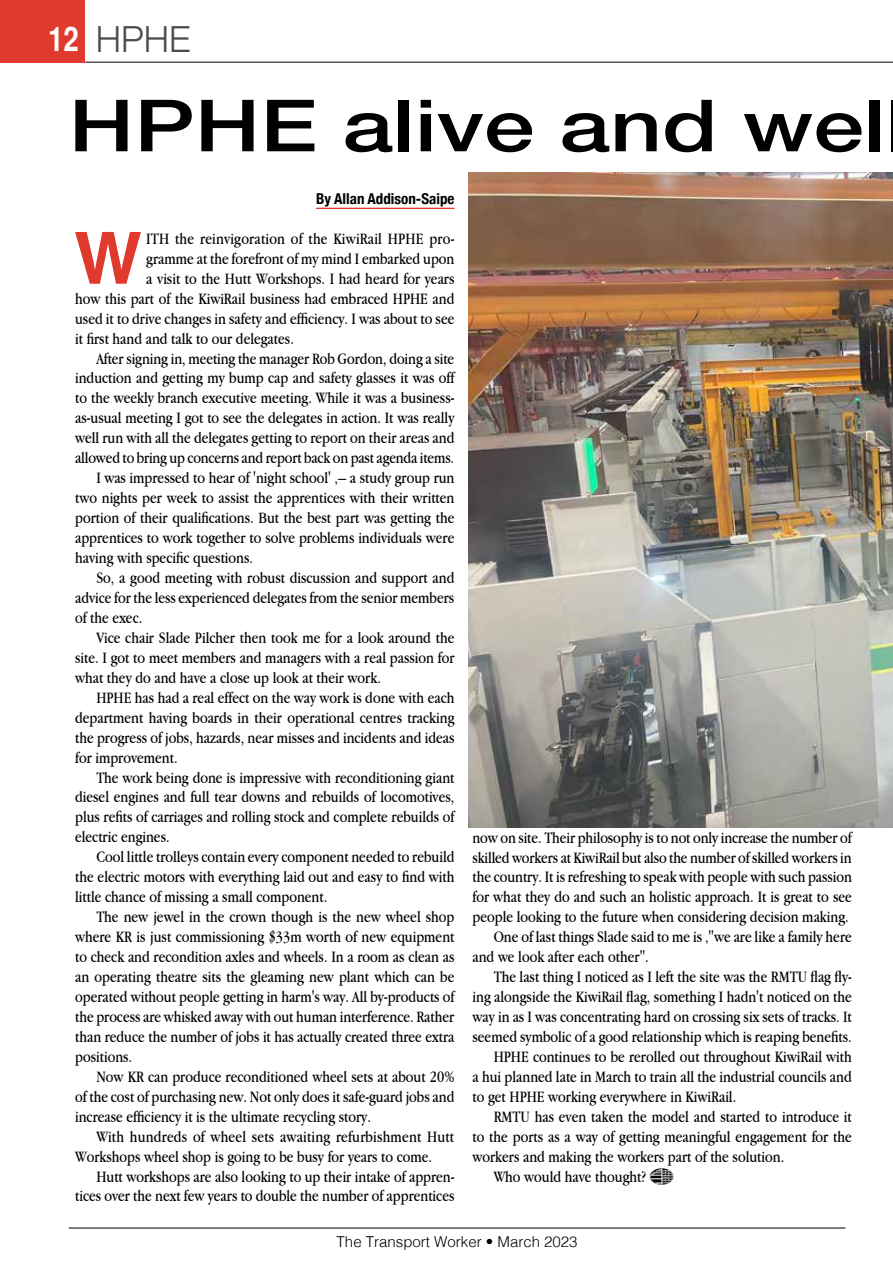
<style>
.page{position:relative;width:893px;height:1263px;background:#fff}
.page>*{position:absolute;margin:0;border:0;box-sizing:border-box;transform-origin:0 0}
.t1{font:500 72px "Helvetica Neue";color:#000;scale:1.26 1}
.t2{font:700 72px "Helvetica";color:#e03a2e}
.t3{font:300 36px "Helvetica Neue";color:#4c4c4e}
.t4{font:16.5px "Apple Garamond";color:#000}
.t5{font:300 15px "Helvetica";color:#000}
.t6{font:700 condensed 15px "Helvetica Neue";color:#000}
.s1{font-family:"Helvetica";font-weight:700;font-stretch:condensed;font-size:33.75px;color:#fff}
</style>
<div class="page">
<hr style="left:69px;top:1228px;width:776px;height:1px;background:#000">
<div style="left:0;top:0;width:85px;height:63px;background:#e03a2e"></div>
<hr style="left:85px;top:62px;width:808px;height:1px;background:#000">
<hr style="left:316px;top:208px;width:138px;height:1px;background:#e03a2e">
<img style="left:650px;top:1168px;width:23px;height:17px">
<img style="left:468px;top:172px;width:425px;height:655px">
<h2 class="t3" style="left:48px;top:10px;width:144px"><span class="s1">12</span> HPHE</h2>
<h1 class="t1" style="left:69px;top:68px;width:650px">HPHE alive and wel</h1>
<p class="t6" style="left:316px;top:186px;width:140px">By Allan Addison-Saipe</p>
<h1 class="t2" style="left:74px;top:200px;width:69px">W</h1>
<p class="t4" style="left:146px;top:229px;width:310px">ITH the reinvigoration of the KiwiRail HPHE pro-</p>
<p class="t4" style="left:146px;top:249px;width:310px">gramme at the forefront of my mind I embarked upon</p>
<p class="t4" style="left:146px;top:269px;width:310px">a visit to the Hutt Workshops. I had heard for years</p>
<p class="t4" style="left:75px;top:289px;width:381px">how this part of the KiwiRail business had embraced HPHE and</p>
<p class="t4" style="left:75px;top:308px;width:381px">used it to drive changes in safety and efficiency. I was about to see</p>
<p class="t4" style="left:75px;top:328px;width:220px">it first hand and talk to our delegates.</p>
<p class="t4" style="left:96px;top:348px;width:359px">After signing in, meeting the manager Rob Gordon, doing a site</p>
<p class="t4" style="left:75px;top:368px;width:381px">induction and getting my bump cap and safety glasses it was off</p>
<p class="t4" style="left:75px;top:388px;width:381px">to the weekly branch executive meeting. While it was a business-</p>
<p class="t4" style="left:75px;top:408px;width:381px">as-usual meeting I got to see the delegates in action. It was really</p>
<p class="t4" style="left:75px;top:428px;width:381px">well run with all the delegates getting to report on their areas and</p>
<p class="t4" style="left:75px;top:448px;width:381px">allowed to bring up concerns and report back on past agenda items.</p>
<p class="t4" style="left:96px;top:468px;width:360px">I was impressed to hear of 'night school' ‚– a study group run</p>
<p class="t4" style="left:75px;top:488px;width:381px">two nights per week to assist the apprentices with their written</p>
<p class="t4" style="left:75px;top:508px;width:381px">portion of their qualifications. But the best part was getting the</p>
<p class="t4" style="left:75px;top:528px;width:381px">apprentices to work together to solve problems individuals were</p>
<p class="t4" style="left:75px;top:548px;width:180px">having with specific questions.</p>
<p class="t4" style="left:96px;top:568px;width:360px">So, a good meeting with robust discussion and support and</p>
<p class="t4" style="left:75px;top:588px;width:381px">advice for the less experienced delegates from the senior members</p>
<p class="t4" style="left:75px;top:608px;width:69px">of the exec.</p>
<p class="t4" style="left:96px;top:628px;width:360px">Vice chair Slade Pilcher then took me for a look around the</p>
<p class="t4" style="left:75px;top:648px;width:381px">site. I got to meet members and managers with a real passion for</p>
<p class="t4" style="left:75px;top:668px;width:307px">what they do and have a close up look at their work.</p>
<p class="t4" style="left:96px;top:687px;width:360px">HPHE has had a real effect on the way work is done with each</p>
<p class="t4" style="left:75px;top:707px;width:381px">department having boards in their operational centres tracking</p>
<p class="t4" style="left:75px;top:727px;width:381px">the progress of jobs, hazards, near misses and incidents and ideas</p>
<p class="t4" style="left:75px;top:747px;width:104px">for improvement.</p>
<p class="t4" style="left:96px;top:767px;width:360px">The work being done is impressive with reconditioning giant</p>
<p class="t4" style="left:75px;top:787px;width:381px">diesel engines and full tear downs and rebuilds of locomotives,</p>
<p class="t4" style="left:75px;top:807px;width:381px">plus refits of carriages and rolling stock and complete rebuilds of</p>
<p class="t4" style="left:75px;top:827px;width:96px">electric engines.</p>
<p class="t4" style="left:96px;top:847px;width:360px">Cool little trolleys contain every component needed to rebuild</p>
<p class="t4" style="left:75px;top:867px;width:381px">the electric motors with everything laid out and easy to find with</p>
<p class="t4" style="left:75px;top:887px;width:254px">little chance of missing a small component.</p>
<p class="t4" style="left:96px;top:907px;width:360px">The new jewel in the crown though is the new wheel shop</p>
<p class="t4" style="left:75px;top:927px;width:381px">where KR is just commissioning $33m worth of new equipment</p>
<p class="t4" style="left:75px;top:947px;width:381px">to check and recondition axles and wheels. In a room as clean as</p>
<p class="t4" style="left:75px;top:967px;width:381px">an operating theatre sits the gleaming new plant which can be</p>
<p class="t4" style="left:75px;top:987px;width:381px">operated without people getting in harm's way. All by-products of</p>
<p class="t4" style="left:75px;top:1007px;width:381px">the process are whisked away with out human interference. Rather</p>
<p class="t4" style="left:75px;top:1027px;width:381px">than reduce the number of jobs it has actually created three extra</p>
<p class="t4" style="left:75px;top:1047px;width:59px">positions.</p>
<p class="t4" style="left:96px;top:1067px;width:360px">Now KR can produce reconditioned wheel sets at about 20%</p>
<p class="t4" style="left:75px;top:1086px;width:381px">of the cost of purchasing new. Not only does it safe-guard jobs and</p>
<p class="t4" style="left:75px;top:1106px;width:297px">increase efficiency it is the ultimate recycling story.</p>
<p class="t4" style="left:96px;top:1126px;width:359px">With hundreds of wheel sets awaiting refurbishment Hutt</p>
<p class="t4" style="left:75px;top:1146px;width:359px">Workshops wheel shop is going to be busy for years to come.</p>
<p class="t4" style="left:96px;top:1166px;width:360px">Hutt workshops are also looking to up their intake of appren-</p>
<p class="t4" style="left:75px;top:1186px;width:381px">tices over the next few years to double the number of apprentices</p>
<p class="t4" style="left:472px;top:827px;width:381px">now on site. Their philosophy is to not only increase the number of</p>
<p class="t4" style="left:472px;top:847px;width:381px">skilled workers at KiwiRail but also the number of skilled workers in</p>
<p class="t4" style="left:472px;top:867px;width:381px">the country. It is refreshing to speak with people with such passion</p>
<p class="t4" style="left:472px;top:887px;width:381px">for what they do and such an holistic approach. It is great to see</p>
<p class="t4" style="left:472px;top:907px;width:378px">people looking to the future when considering decision making.</p>
<p class="t4" style="left:494px;top:927px;width:360px">One of last things Slade said to me is ‚"we are like a family here</p>
<p class="t4" style="left:472px;top:947px;width:178px">and we look after each other".</p>
<p class="t4" style="left:494px;top:967px;width:360px">The last thing I noticed as I left the site was the RMTU flag fly-</p>
<p class="t4" style="left:472px;top:987px;width:381px">ing alongside the KiwiRail flag, something I hadn't noticed on the</p>
<p class="t4" style="left:472px;top:1007px;width:381px">way in as I was concentrating hard on crossing six sets of tracks. It</p>
<p class="t4" style="left:472px;top:1027px;width:381px">seemed symbolic of a good relationship which is reaping benefits.</p>
<p class="t4" style="left:494px;top:1047px;width:360px">HPHE continues to be rerolled out throughout KiwiRail with</p>
<p class="t4" style="left:472px;top:1067px;width:381px">a hui planned late in March to train all the industrial councils and</p>
<p class="t4" style="left:472px;top:1087px;width:265px">to get HPHE working everywhere in KiwiRail.</p>
<p class="t4" style="left:494px;top:1107px;width:360px">RMTU has even taken the model and started to introduce it</p>
<p class="t4" style="left:472px;top:1127px;width:381px">to the ports as a way of getting meaningful engagement for the</p>
<p class="t4" style="left:472px;top:1147px;width:313px">workers and making the workers part of the solution.</p>
<p class="t4" style="left:494px;top:1166px;width:154px">Who would have thought?</p>
<p class="t5" style="left:337px;top:1229px;width:242px">The Transport Worker • March 2023</p>
</div>
